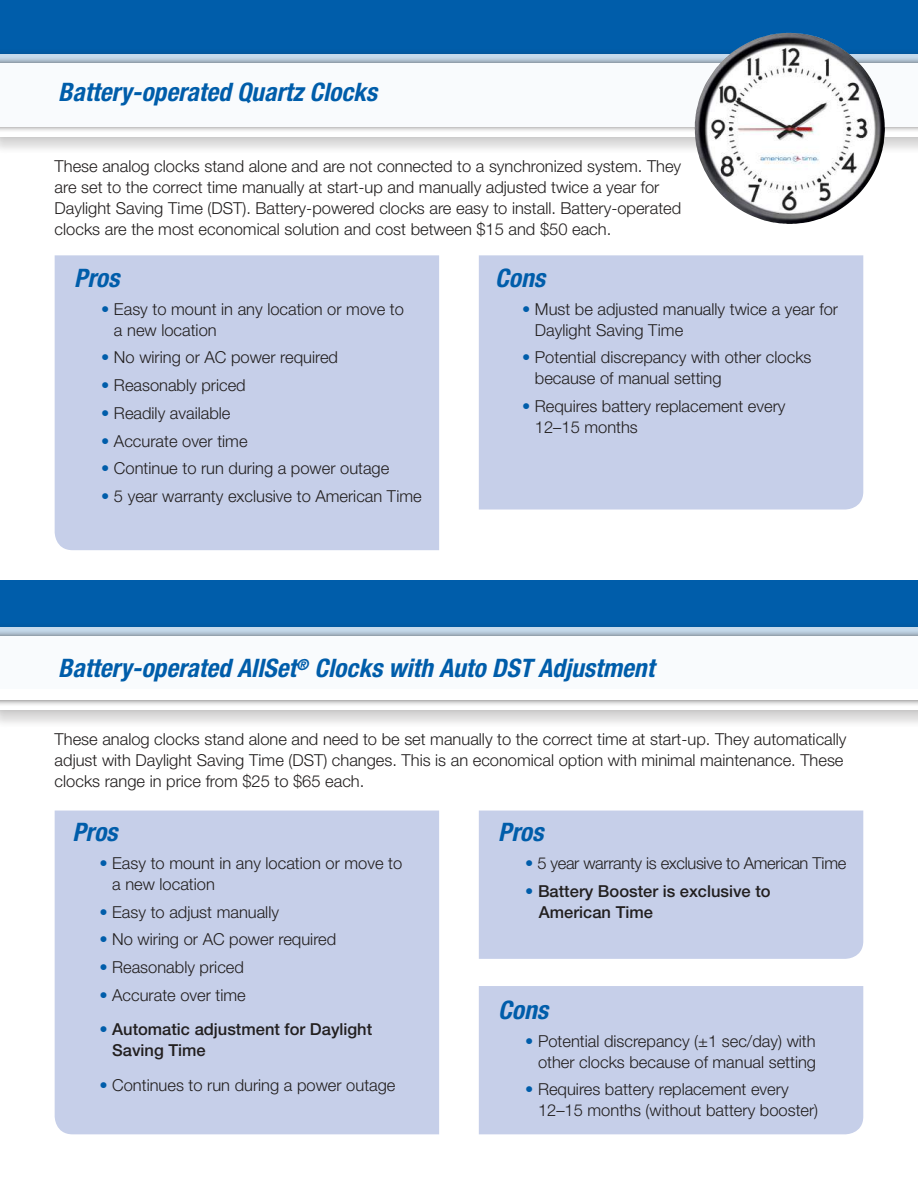
<style>
.page{position:relative;width:918px;height:1188px;background:#fff}
.page>*{position:absolute;margin:0;border:0;box-sizing:border-box;transform-origin:0 0}
.t1{font:italic 700 condensed 25.5px "Helvetica Neue LT Std";color:#005daa}
.t2{font:300 16.5px/21px "Helvetica Neue LT Std";color:#221f1f}
.t3{font:500 16.5px/21px "Helvetica Neue LT Std";color:#221f1f}
.t4{font:300 16.5px "Helvetica Neue LT Std";letter-spacing:-.02em;color:#221f1f}
.s1{color:#005daa}
.s2{font-weight:300;color:#005daa}
</style>
<div class="page">
<div style="left:55px;top:255px;width:384px;height:295px;background:#c6cfe9"></div>
<div style="left:55px;top:811px;width:384px;height:323px;background:#c6cfe9"></div>
<div style="left:479px;top:255px;width:384px;height:255px;background:#c6cfe9"></div>
<div style="left:479px;top:811px;width:384px;height:148px;background:#c6cfe9"></div>
<div style="left:479px;top:986px;width:384px;height:148px;background:#c6cfe9"></div>
<div style="left:0;top:0;width:918px;height:126px;background:#005daa"></div>
<div style="left:0;top:580px;width:918px;height:108px;background:#005daa"></div>
<div style="left:0;top:56px;width:918px;height:99px;background:#221f1f;opacity:.22"></div>
<div style="left:0;top:48px;width:918px;height:94px;background:#221f1f;opacity:.22"></div>
<svg style="left:0;top:54px;width:918px;height:82px"></svg>
<div style="left:0;top:56px;width:918px;height:77px;background:#221f1f;opacity:.75"></div>
<div style="left:0;top:63px;width:918px;height:63px;background:#fff"></div>
<div style="left:0;top:630px;width:918px;height:99px;background:#221f1f;opacity:.22"></div>
<div style="left:0;top:622px;width:918px;height:94px;background:#221f1f;opacity:.22"></div>
<div style="left:0;top:628px;width:918px;height:82px;background:linear-gradient(to right,#fff,#fff)"></div>
<div style="left:0;top:630px;width:918px;height:77px;background:#221f1f;opacity:.75"></div>
<div style="left:0;top:637px;width:918px;height:63px;background:#fff"></div>
<img style="left:717px;top:33px;width:69px;height:34px">
<h1 class="t1" style="left:58px;top:83px;width:320px">Battery-operated Quartz Clocks</h1>
<p class="t2" style="left:55px;top:156px;width:628px">These analog clocks stand alone and are not connected to a synchronized system. They are set to the correct time manually at start-up and manually adjusted twice a year for Daylight Saving Time (DST). Battery-powered clocks are easy to install. Battery-operated clocks are the most economical solution and cost between $15 and $50 each.</p>
<h1 class="t1" style="left:74px;top:268px;width:47px">Pros</h1>
<p class="t2" style="left:114px;top:299px;width:292px;text-indent:-13px"><span class="s1">•</span> Easy to mount in any location or move to a new location</p>
<p class="t2" style="left:101px;top:348px;width:238px"><span class="s1">•</span> No wiring or AC power required</p>
<p class="t2" style="left:101px;top:376px;width:146px"><span class="s1">•</span> Reasonably priced</p>
<p class="t2" style="left:101px;top:403px;width:131px"><span class="s1">•</span> Readily available</p>
<p class="t2" style="left:101px;top:431px;width:148px"><span class="s1">•</span> Accurate over time</p>
<p class="t2" style="left:101px;top:459px;width:290px"><span class="s1">•</span> Continue to run during a power outage</p>
<p class="t2" style="left:101px;top:487px;width:322px"><span class="s1">•</span> 5 year warranty exclusive to American Time</p>
<h1 class="t1" style="left:495px;top:268px;width:52px">Cons</h1>
<p class="t2" style="left:535px;top:299px;width:305px;text-indent:-13px"><span class="s1">•</span> Must be adjusted manually twice a year for<br>Daylight Saving Time</p>
<p class="t2" style="left:535px;top:348px;width:278px;text-indent:-13px"><span class="s1">•</span> Potential discrepancy with other clocks because of manual setting</p>
<p class="t2" style="left:535px;top:397px;width:252px;text-indent:-13px"><span class="s1">•</span> Requires battery replacement every<br>12–15 months</p>
<h1 class="t1" style="left:58px;top:658px;width:597px">Battery-operated AllSet<sup>®</sup> Clocks with Auto DST Adjustment</h1>
<p class="t2" style="left:55px;top:729px;width:793px">These analog clocks stand alone and need to be set manually to the correct time at start-up. They automatically adjust with Daylight Saving Time (DST) changes. This is an economical option with minimal maintenance. These clocks range in price from $25 to $65 each.</p>
<h1 class="t1" style="left:72px;top:823px;width:47px">Pros</h1>
<p class="t2" style="left:112px;top:854px;width:292px;text-indent:-13px"><span class="s1">•</span> Easy to mount in any location or move to a new location</p>
<p class="t2" style="left:99px;top:902px;width:181px"><span class="s1">•</span> Easy to adjust manually</p>
<p class="t2" style="left:99px;top:930px;width:238px"><span class="s1">•</span> No wiring or AC power required</p>
<p class="t2" style="left:99px;top:958px;width:146px"><span class="s1">•</span> Reasonably priced</p>
<p class="t2" style="left:99px;top:986px;width:148px"><span class="s1">•</span> Accurate over time</p>
<p class="t3" style="left:112px;top:1021px;width:262px;text-indent:-13px"><span class="s2">•</span> Automatic adjustment for Daylight<br>Saving Time</p>
<p class="t2" style="left:99px;top:1076px;width:298px"><span class="s1">•</span> Continues to run during a power outage</p>
<h1 class="t1" style="left:498px;top:823px;width:47px">Pros</h1>
<p class="t4" style="left:525px;top:856px;width:323px"><span class="s1">•</span> 5 year warranty is exclusive to American Time</p>
<p class="t3" style="left:539px;top:882px;width:233px;text-indent:-14px"><span class="s2">•</span> Battery Booster is exclusive to<br>American Time</p>
<h1 class="t1" style="left:498px;top:1000px;width:52px">Cons</h1>
<p class="t2" style="left:525px;top:1031px;width:292px;text-align:right"><span class="s1">•</span> Potential discrepancy (±1 sec/day) with other clocks because of manual setting</p>
<p class="t2" style="left:538px;top:1080px;width:282px;text-indent:-13px"><span class="s1">•</span> Requires battery replacement every<br>12–15 months (without battery booster)</p>
</div>
